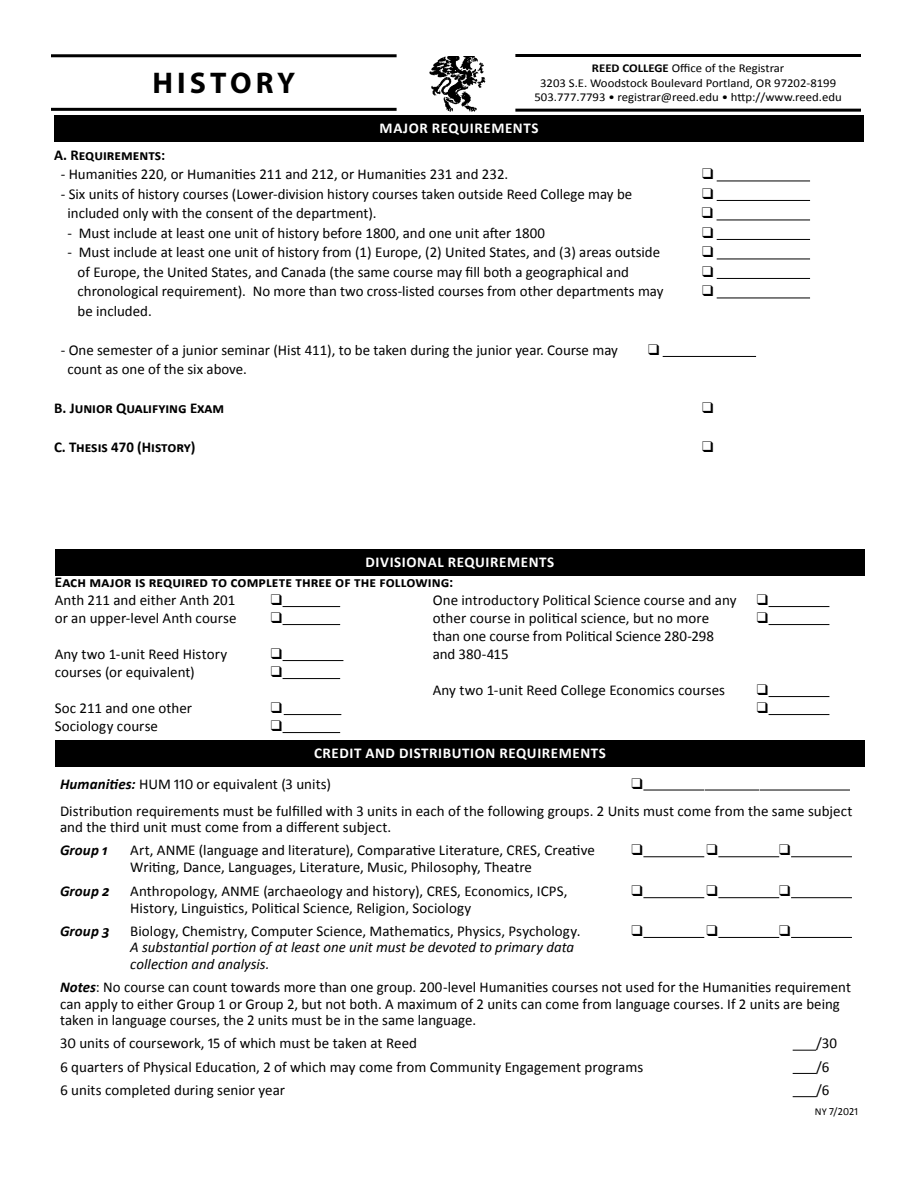
<style>
.page{position:relative;width:918px;height:1188px;background:#fff}
.page>*{position:absolute;margin:0;border:0;box-sizing:border-box;transform-origin:0 0}
.t1{font:700 30px "Myriad Pro";letter-spacing:.135em;color:#000}
.t2{font:15px/16.5px "Calibri";color:#000}
.t3{font:700 15px/30.5px "Calibri";letter-spacing:.04em;color:#fff}
.t4{font:700 15px "Calibri";color:#000}
.t5{font:italic 15px/16.5px "Calibri";color:#000}
.t6{font:italic 700 15px "Calibri";letter-spacing:.005em;color:#000}
.t7{font:12px/14.4px "Calibri";color:#000;text-align:center;scale:1.06 1}
.t8{font:10.95px "Calibri";color:#000;scale:.96 1}
.s1{font-weight:700}
.s2{font-style:italic;color:#000}
.s3{font-weight:400;color:#000}
.s4{font-weight:700;font-style:italic}
.s5{font-size:10.5px}
</style>
<div class="page">
<hr style="left:51px;top:108px;width:346px;height:3px;background:#000">
<hr style="left:51px;top:54px;width:346px;height:3px;background:#000">
<hr style="left:515px;top:109px;width:346px;height:3px;background:#000">
<hr style="left:515px;top:54px;width:346px;height:3px;background:#000">
<div style="left:54px;top:115px;width:810px;height:27px;background:#000"></div>
<hr style="left:717px;top:180px;width:93px;height:1px;background:#000">
<hr style="left:717px;top:200px;width:93px;height:1px;background:#000">
<hr style="left:717px;top:219px;width:93px;height:1px;background:#000">
<hr style="left:717px;top:239px;width:93px;height:1px;background:#000">
<hr style="left:717px;top:258px;width:93px;height:1px;background:#000">
<hr style="left:717px;top:278px;width:93px;height:1px;background:#000">
<hr style="left:717px;top:297px;width:93px;height:1px;background:#000">
<hr style="left:663px;top:356px;width:93px;height:1px;background:#000">
<img style="left:429px;top:56px;width:57px;height:56px">
<hr style="left:283px;top:606px;width:57px;height:1px;background:#000">
<hr style="left:769px;top:606px;width:60px;height:1px;background:#000">
<hr style="left:283px;top:624px;width:57px;height:1px;background:#000">
<hr style="left:769px;top:624px;width:60px;height:1px;background:#000">
<hr style="left:283px;top:660px;width:60px;height:1px;background:#000">
<hr style="left:283px;top:678px;width:57px;height:1px;background:#000">
<hr style="left:769px;top:696px;width:60px;height:1px;background:#000">
<hr style="left:284px;top:714px;width:57px;height:1px;background:#000">
<hr style="left:769px;top:714px;width:60px;height:1px;background:#000">
<hr style="left:283px;top:732px;width:57px;height:1px;background:#000">
<div style="left:55px;top:549px;width:810px;height:27px;background:#000"></div>
<div style="left:55px;top:740px;width:810px;height:27px;background:#000"></div>
<hr style="left:643px;top:790px;width:61px;height:1px;background:#000">
<hr style="left:705px;top:790px;width:54px;height:1px;background:#000">
<hr style="left:760px;top:790px;width:90px;height:1px;background:#000">
<hr style="left:643px;top:856px;width:61px;height:1px;background:#000">
<hr style="left:718px;top:856px;width:61px;height:1px;background:#000">
<hr style="left:791px;top:856px;width:61px;height:1px;background:#000">
<hr style="left:643px;top:897px;width:61px;height:1px;background:#000">
<hr style="left:718px;top:897px;width:61px;height:1px;background:#000">
<hr style="left:791px;top:897px;width:61px;height:1px;background:#000">
<hr style="left:643px;top:937px;width:61px;height:1px;background:#000">
<hr style="left:718px;top:937px;width:61px;height:1px;background:#000">
<hr style="left:791px;top:937px;width:61px;height:1px;background:#000">
<svg style="left:793px;top:1050px;width:23px;height:1px"></svg>
<svg style="left:793px;top:1073px;width:23px;height:1px"></svg>
<svg style="left:793px;top:1096px;width:23px;height:1px"></svg>
<h1 class="t1" style="left:152px;top:63px;width:144px">HISTORY</h1>
<p class="t7" style="left:535px;top:61px;width:291px"><span class="s1">REED COLLEGE</span> Office of the Registrar<br>3203 S.E. Woodstock Boulevard Portland, OR 97202-8199<br>503.777.7793 • registrar@reed.edu • http://www.reed.edu</p>
<p class="t3" style="left:380px;top:113px;width:160px">MAJOR REQUIREMENTS</p>
<p class="t4" style="left:54px;top:145px;width:113px">A. Requirements:</p>
<p class="t2" style="left:61px;top:166px;width:449px">- Humanities 220, or Humanities 211 and 212, or Humanities 231 and 232.</p>
<p class="t2" style="left:61px;top:186px;width:573px">- Six units of history courses (Lower-division history courses taken outside Reed College may be</p>
<p class="t2" style="left:68px;top:205px;width:311px">included only with the consent of the department).</p>
<p class="t2" style="left:68px;top:225px;width:479px">- Must include at least one unit of history before 1800, and one unit after 1800</p>
<p class="t2" style="left:68px;top:244px;width:594px">- Must include at least one unit of history from (1) Europe, (2) United States, and (3) areas outside</p>
<p class="t2" style="left:78px;top:264px;width:553px">of Europe, the United States, and Canada (the same course may fill both a geographical and</p>
<p class="t2" style="left:78px;top:283px;width:587px">chronological requirement). No more than two cross-listed courses from other departments may</p>
<p class="t2" style="left:78px;top:303px;width:76px">be included.</p>
<p class="t2" style="left:61px;top:342px;width:559px">- One semester of a junior seminar (Hist 411), to be taken during the junior year. Course may</p>
<p class="t2" style="left:68px;top:361px;width:181px">count as one of the six above.</p>
<p class="t4" style="left:54px;top:399px;width:172px">B. Junior Qualifying Exam</p>
<p class="t4" style="left:54px;top:438px;width:143px">C. Thesis 470 (History)</p>
<p class="t3" style="left:366px;top:547px;width:190px">DIVISIONAL REQUIREMENTS</p>
<p class="t4" style="left:55px;top:573px;width:400px">Each major is required to complete three of the following:</p>
<p class="t2" style="left:55px;top:592px;width:182px">Anth 211 and either Anth 201</p>
<p class="t2" style="left:433px;top:592px;width:305px">One introductory Political Science course and any</p>
<p class="t2" style="left:55px;top:610px;width:184px">or an upper-level Anth course</p>
<p class="t2" style="left:433px;top:610px;width:278px">other course in political science, but no more</p>
<p class="t2" style="left:433px;top:628px;width:283px">than one course from Political Science 280-298</p>
<p class="t2" style="left:55px;top:646px;width:174px">Any two 1-unit Reed History</p>
<p class="t2" style="left:433px;top:646px;width:78px">and 380-415</p>
<p class="t2" style="left:55px;top:664px;width:142px">courses (or equivalent)</p>
<p class="t2" style="left:433px;top:682px;width:294px">Any two 1-unit Reed College Economics courses</p>
<p class="t2" style="left:55px;top:700px;width:139px">Soc 211 and one other</p>
<p class="t2" style="left:55px;top:718px;width:105px">Sociology course</p>
<p class="t3" style="left:60px;top:738px;width:548px;text-indent:254px">CREDIT AND DISTRIBUTION REQUIREMENTS<br><span class="s2">Humanities:</span> <span class="s3">HUM 110 or equivalent (3 units)</span></p>
<p class="t2" style="left:60px;top:802px;width:794px">Distribution requirements must be fulfilled with 3 units in each of the following groups. 2 Units must come from the same subject and the third unit must come from a different subject.</p>
<p class="t6" style="left:60px;top:841px;width:49px">Group 1</p>
<p class="t2" style="left:130px;top:842px;width:466px">Art, ANME (language and literature), Comparative Literature, CRES, Creative<br>Writing, Dance, Languages, Literature, Music, Philosophy, Theatre</p>
<p class="t6" style="left:60px;top:882px;width:51px">Group 2</p>
<p class="t2" style="left:130px;top:883px;width:439px">Anthropology, ANME (archaeology and history), CRES, Economics, ICPS,<br>History, Linguistics, Political Science, Religion, Sociology</p>
<p class="t6" style="left:60px;top:921px;width:51px">Group 3</p>
<p class="t2" style="left:130px;top:923px;width:452px">Biology, Chemistry, Computer Science, Mathematics, Physics, Psychology.</p>
<p class="t5" style="left:130px;top:939px;width:445px">A substantial portion of at least one unit must be devoted to primary data collection and analysis.</p>
<p class="t2" style="left:60px;top:979px;width:793px"><span class="s4">Notes</span>: No course can count towards more than one group. 200-level Humanities courses not used for the Humanities requirement can apply to either Group 1 or Group 2, but not both. A maximum of 2 units can come from language courses. If 2 units are being taken in language courses, the 2 units must be in the same language.</p>
<p class="t2" style="left:60px;top:1035px;width:359px">30 units of coursework, 15 of which must be taken at Reed</p>
<p class="t2" style="left:816px;top:1035px;width:22px">/30</p>
<p class="t2" style="left:60px;top:1059px;width:585px">6 quarters of Physical Education, 2 of which may come from Community Engagement programs</p>
<p class="t2" style="left:816px;top:1059px;width:15px">/6</p>
<p class="t2" style="left:60px;top:1082px;width:227px">6 units completed during senior year</p>
<p class="t2" style="left:816px;top:1082px;width:15px">/6</p>
<p class="t8" style="left:815px;top:1104px;width:47px"><span class="s5">NY</span> 7/2021</p>
</div>
